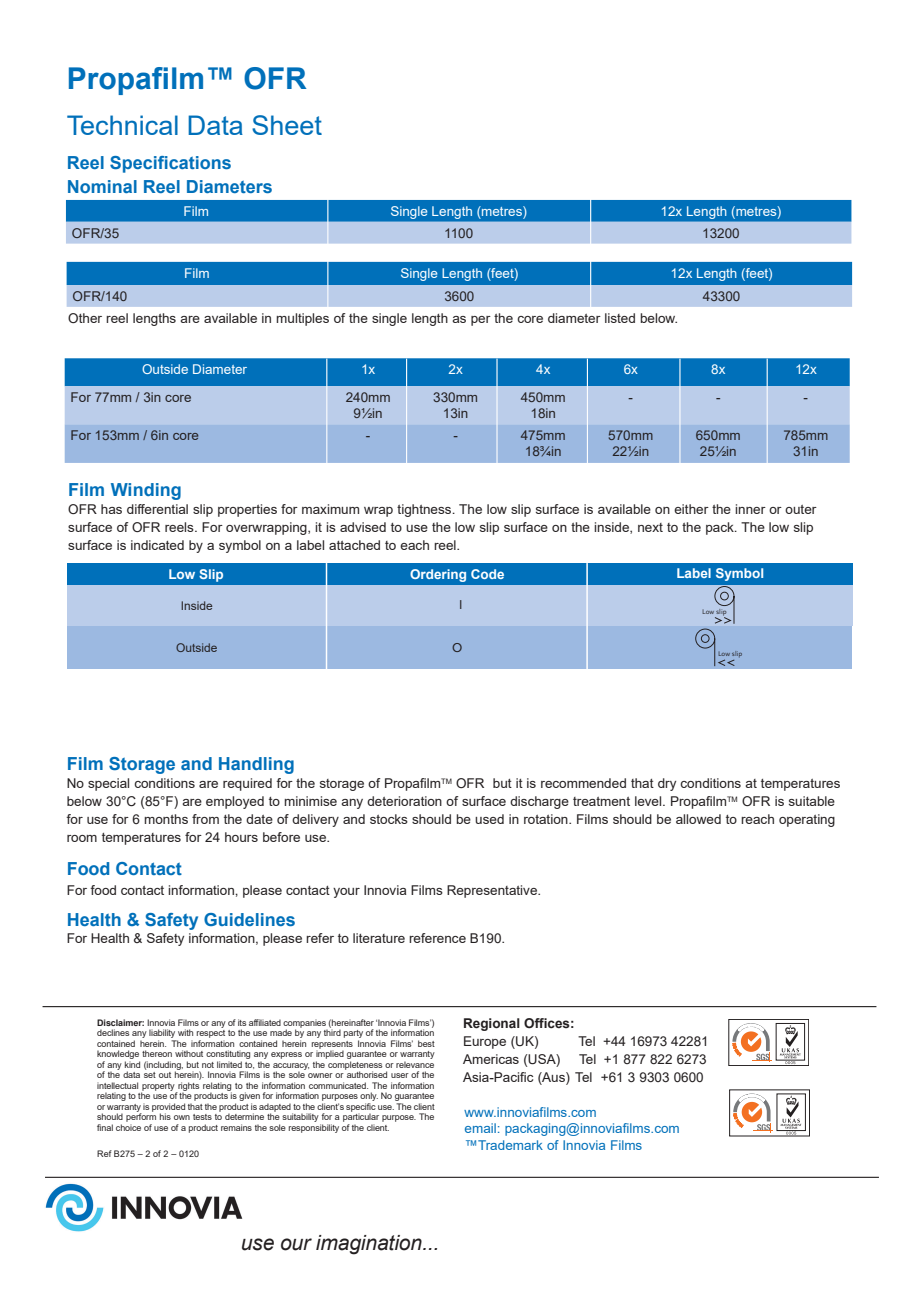
<style>
.page{position:relative;width:919px;height:1289px;background:#fff}
.page>*{position:absolute;margin:0;border:0;box-sizing:border-box;transform-origin:0 0}
.t1{font:700 30px "Arial";color:#0070ba}
.t2{font:27px "Arial";color:#0070ba}
.t3{font:italic 21px "Arial";letter-spacing:-.005em;color:#231f20}
.t4{font:700 18px/24px "Arial";color:#0070ba}
.t5{font:13.5px/16.2px "Arial";color:#231f20;text-align:center}
.t6{font:13.5px "Arial";color:#fff}
.t7{font:13.5px/16.5px "Arial";color:#0070ba}
.t8{font:700 13.5px "Arial";color:#fff}
.t9{font:700 13.5px "Arial";color:#231f20}
.t10{font:13.5px "Scala Sans OT";color:#231f20}
.t11{font:12px "Arial";color:#231f20}
.t12{font:9px/10.5px "Arial";letter-spacing:-.01em;color:#231f20;text-align:justify}
.t13{font:7.2px "Scala Sans OT";color:#231f20}
.t14{font:7.05px "Scala Sans OT";color:#231f20}
.s1{font-weight:700}
</style>
<div class="page">
<div style="left:728px;top:1019px;width:80px;height:46px;border:1px solid #231f20"></div>
<svg style="left:732px;top:1023px;width:40px;height:38px"></svg>
<svg style="left:779px;top:1025px;width:21px;height:39px"></svg>
<svg style="left:733px;top:1093px;width:39px;height:39px"></svg>
<svg style="left:780px;top:1095px;width:21px;height:39px"></svg>
<hr style="left:43px;top:1006px;width:833px;height:1px;background:#231f20">
<hr style="left:45px;top:1176px;width:833px;height:1px;background:#231f20">
<img style="left:45px;top:1183px;width:198px;height:49px">
<div style="left:67px;top:583px;width:785px;height:42px;background:#bbcdea"></div>
<div style="left:67px;top:563px;width:785px;height:21px;background:#0070ba"></div>
<div style="left:67px;top:626px;width:784px;height:42px;background:#9cb9e1"></div>
<hr style="left:326px;top:563px;width:1px;height:106px;background:#fff">
<hr style="left:586px;top:563px;width:1px;height:106px;background:#fff">
<svg style="left:66px;top:200px;width:785px;height:43px;background:#5d9ed1"></svg>
<svg style="left:67px;top:262px;width:785px;height:45px;background:#5b9dd1"></svg>
<svg style="left:65px;top:358px;width:784px;height:105px;background:#7fadda"></svg>
<hr style="left:327px;top:199px;width:1px;height:111px;background:#fff">
<hr style="left:590px;top:198px;width:1px;height:110px;background:#fff">
<hr style="left:326px;top:358px;width:1px;height:107px;background:#fff">
<hr style="left:406px;top:358px;width:1px;height:107px;background:#fff">
<hr style="left:496px;top:358px;width:1px;height:107px;background:#fff">
<hr style="left:586px;top:358px;width:2px;height:107px;background:#fff">
<hr style="left:679px;top:358px;width:1px;height:107px;background:#fff">
<hr style="left:766px;top:358px;width:1px;height:107px;background:#fff">
<svg style="left:695px;top:586px;width:40px;height:80px"></svg>
<h1 class="t1" style="left:67px;top:57px;width:242px">Propafilm™ OFR</h1>
<h2 class="t2" style="left:67px;top:106px;width:257px">Technical Data Sheet</h2>
<h3 class="t4" style="left:67px;top:151px;width:208px">Reel Specifications<br>Nominal Reel Diameters</h3>
<p class="t6" style="left:183px;top:202px;width:27px">Film</p>
<p class="t6" style="left:390px;top:202px;width:138px">Single Length (metres)</p>
<p class="t6" style="left:660px;top:202px;width:122px">12x Length (metres)</p>
<p class="t5" style="left:72px;top:225px;width:49px">OFR/35</p>
<p class="t5" style="left:444px;top:225px;width:31px">1100</p>
<p class="t5" style="left:702px;top:225px;width:39px">13200</p>
<p class="t6" style="left:184px;top:264px;width:27px">Film</p>
<p class="t6" style="left:400px;top:264px;width:119px">Single Length (feet)</p>
<p class="t6" style="left:670px;top:264px;width:104px">12x Length (feet)</p>
<p class="t5" style="left:73px;top:288px;width:56px">OFR/140</p>
<p class="t5" style="left:444px;top:288px;width:32px">3600</p>
<p class="t5" style="left:702px;top:288px;width:39px">43300</p>
<p class="t5" style="left:68px;top:310px;width:611px">Other reel lengths are available in multiples of the single length as per the core diameter listed below.</p>
<p class="t6" style="left:142px;top:360px;width:107px">Outside Diameter</p>
<p class="t6" style="left:361px;top:360px;width:16px">1x</p>
<p class="t6" style="left:448px;top:360px;width:16px">2x</p>
<p class="t6" style="left:536px;top:360px;width:16px">4x</p>
<p class="t6" style="left:623px;top:360px;width:16px">6x</p>
<p class="t6" style="left:711px;top:360px;width:16px">8x</p>
<p class="t6" style="left:795px;top:360px;width:23px">12x</p>
<p class="t5" style="left:71px;top:389px;width:122px">For 77mm / 3in core</p>
<p class="t5" style="left:345px;top:389px;width:47px">240mm<br>91/2in</p>
<p class="t5" style="left:433px;top:389px;width:47px">330mm<br>13in</p>
<p class="t5" style="left:520px;top:389px;width:47px">450mm<br>18in</p>
<p class="t5" style="left:628px;top:389px;width:6px">-</p>
<p class="t5" style="left:716px;top:389px;width:6px">-</p>
<p class="t5" style="left:803px;top:389px;width:6px">-</p>
<p class="t5" style="left:71px;top:427px;width:130px">For 153mm / 6in core</p>
<p class="t5" style="left:366px;top:427px;width:6px">-</p>
<p class="t5" style="left:453px;top:427px;width:6px">-</p>
<p class="t5" style="left:520px;top:427px;width:47px">475mm<br>183/4in</p>
<p class="t5" style="left:608px;top:427px;width:47px">570mm<br>221/2in</p>
<p class="t5" style="left:695px;top:427px;width:47px">650mm<br>251/2in</p>
<p class="t5" style="left:783px;top:427px;width:47px">785mm<br>31in</p>
<h3 class="t4" style="left:68px;top:477px;width:115px">Film Winding</h3>
<p class="t5" style="left:68px;top:500px;width:749px;line-height:18px;text-align:left">OFR has differential slip properties for maximum wrap tightness. The low slip surface is available on either the inner or outer surface of OFR reels. For overwrapping, it is advised to use the low slip surface on the inside, next to the pack. The low slip surface is indicated by a symbol on a label attached to each reel.</p>
<p class="t8" style="left:168px;top:564px;width:57px">Low Slip</p>
<p class="t11" style="left:181px;top:598px;width:34px">Inside</p>
<p class="t11" style="left:176px;top:639px;width:43px">Outside</p>
<p class="t8" style="left:410px;top:564px;width:96px">Ordering Code</p>
<p class="t10" style="left:458px;top:597px;width:6px">I</p>
<p class="t10" style="left:452px;top:640px;width:12px">O</p>
<p class="t8" style="left:676px;top:564px;width:89px">Label Symbol</p>
<p class="t13" style="left:702px;top:608px;width:26px">Low slip</p>
<p class="t14" style="left:718px;top:650px;width:26px">Low slip</p>
<h3 class="t4" style="left:67px;top:752px;width:230px">Film Storage and Handling</h3>
<p class="t5" style="left:67px;top:774px;width:775px;line-height:18px;text-align:left">No special conditions are required for the storage of Propafilm<sup>TM</sup> OFR but it is recommended that dry conditions at temperatures below 30°C (85°F) are employed to minimise any deterioration of surface discharge treatment level. Propafilm<sup>TM</sup> OFR is suitable for use for 6 months from the date of delivery and stocks should be used in rotation. Films should be allowed to reach operating room temperatures for 24 hours before use.</p>
<h3 class="t4" style="left:67px;top:857px;width:117px">Food Contact</h3>
<p class="t5" style="left:67px;top:882px;width:476px">For food contact information, please contact your Innovia Films Representative.</p>
<h3 class="t4" style="left:67px;top:908px;width:231px">Health &amp; Safety Guidelines</h3>
<p class="t5" style="left:67px;top:930px;width:440px">For Health &amp; Safety information, please refer to literature reference B190.</p>
<p class="t12" style="left:97px;top:1017px;width:339px"><span class="s1">Disclaimer:</span> Innovia Films or any of its affiliated companies (hereinafter ‘Innovia Films’) declines any liability with respect to the use made by any third party of the information contained herein. The information contained herein represents Innovia Films’ best knowledge thereon without constituting any express or implied guarantee or warranty of any kind (including, but not limited to, the accuracy, the completeness or relevance of the data set out herein). Innovia Films is the sole owner or authorised user of the intellectual property rights relating to the information communicated. The information relating to the use of the products is given for information purposes only. No guarantee or warranty is provided that the product is adapted to the client’s specific use. The client should perform his own tests to determine the suitability for a particular purpose. The final choice of use of a product remains the sole responsibility of the client.</p>
<p class="t12" style="left:97px;top:1148px;width:103px">Ref B275 – 2 of 2 – 0120</p>
<p class="t9" style="left:463px;top:1013px;width:113px">Regional Offices:</p>
<p class="t5" style="left:463px;top:1032px;width:77px">Europe (UK)</p>
<p class="t5" style="left:578px;top:1032px;width:132px">Tel +44 16973 42281</p>
<p class="t5" style="left:463px;top:1050px;width:99px">Americas (USA)</p>
<p class="t5" style="left:463px;top:1049px;width:245px;line-height:18px;text-align:right">Tel +1 877 822 6273<br>Asia-Pacific (Aus) Tel +61 3 9303 0600</p>
<p class="t7" style="left:464px;top:1103px;width:217px">www.innoviafilms.com<br>email: packaging@innoviafilms.com ™Trademark of Innovia Films</p>
<h3 class="t3" style="left:241px;top:1228px;width:200px">use our imagination...</h3>
</div>
